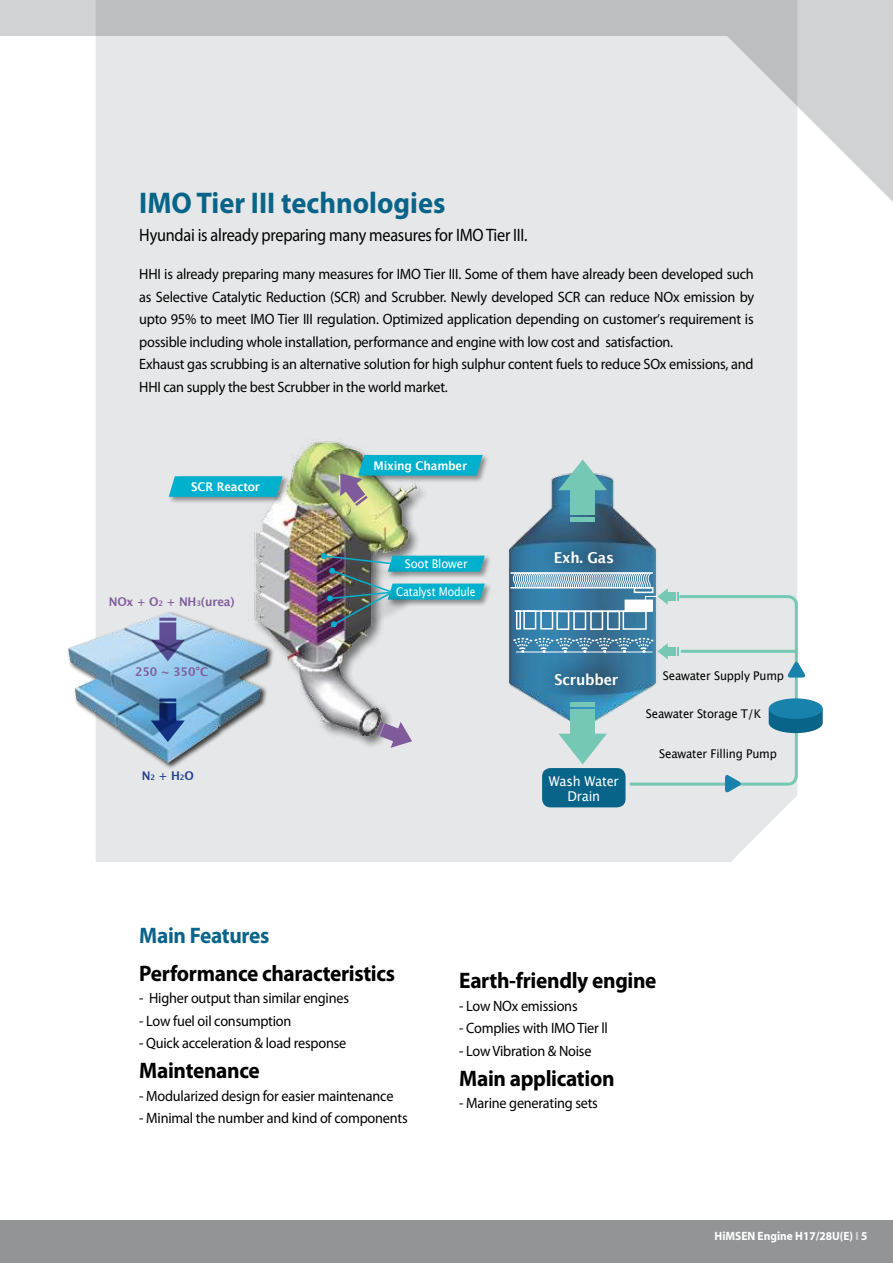
<style>
.page{position:relative;width:893px;height:1263px;background:#fff}
.page>*{position:absolute;margin:0;border:0;box-sizing:border-box;transform-origin:0 0}
.t1{font:700 30px "Myriad Pro";color:#086488;scale:.95 1}
.t2{font:700 22.5px "Myriad Pro";letter-spacing:-.015em;color:#000;scale:.95 1}
.t3{font:700 22.5px "Myriad Pro";letter-spacing:-.015em;color:#086488;scale:.95 1}
.t4{font:18px "Myriad Pro";letter-spacing:-.015em;color:#000;scale:.9 1}
.t5{font:15px/22.5px "Myriad Pro";letter-spacing:-.015em;color:#000;scale:.95 1}
.t6{font:700 15px "Lucida Grande";letter-spacing:-.015em;color:#fff;scale:.95 1}
.t7{font:13.5px/15px "Lucida Grande";letter-spacing:-.015em;color:#fff;text-align:center;scale:.95 1}
.t8{font:12px "Lucida Grande";letter-spacing:-.015em;color:#000;scale:.95 1}
.t9{font:700 12px "Lucida Grande";letter-spacing:-.015em;color:#805b9c;scale:.95 1}
.t10{font:700 12px "Myriad";color:#fff;scale:.95 1}
.t11{font:700 12px "Lucida Grande";letter-spacing:-.015em;color:#fff;scale:.95 1}
.t12{font:12px "Lucida Grande";letter-spacing:-.015em;color:#fff;scale:.88 1}
.t13{font:12px "Lucida Grande";letter-spacing:-.015em;color:#fff;scale:.95 1}
.t14{font:700 12px "Lucida Grande";color:#23408e;scale:.95 1}
.s1{font-size:14.25px}
.s2{font-size:7.5px}
.s3{color:#d1d2d3}
</style>
<div class="page">
<div style="left:96px;top:0;width:701px;height:862px;background:#e6e7e8"></div>
<div style="left:0;top:1220px;width:893px;height:43px;background:#929496"></div>
<svg style="left:0;top:0;width:678px;height:36px;background:#bec0c1"></svg>
<svg style="left:678px;top:0;width:215px;height:202px"></svg>
<img style="left:566px;top:475px;width:71px;height:55px">
<div style="left:534px;top:530px;width:143px;height:74px;background:#000;opacity:.85"></div>
<svg style="left:566px;top:459px;width:41px;height:31px"></svg>
<div style="left:571px;top:484px;width:24px;height:31px;background:#75c8b3"></div>
<div style="left:571px;top:517px;width:24px;height:5px;background:#75c8b3"></div>
<div style="left:542px;top:768px;width:83px;height:39px;background:#086488;border-radius:9px"></div>
<svg style="left:542px;top:572px;width:281px;height:222px"></svg>
<div style="left:253px;top:439px;width:313px;height:333px;background:#000;opacity:.5"></div>
<img style="left:253px;top:438px;width:188px;height:311px">
<div style="left:66px;top:611px;width:215px;height:165px;background:#000;opacity:.75"></div>
<img style="left:68px;top:612px;width:200px;height:151px">
<div style="left:167px;top:475px;width:129px;height:35px;background:#000;opacity:.4"></div>
<svg style="left:169px;top:476px;width:114px;height:21px;background:#0eb2cc"></svg>
<div style="left:356px;top:453px;width:140px;height:36px;background:#000;opacity:.4"></div>
<div style="left:386px;top:554px;width:113px;height:31px;background:#000;opacity:.4"></div>
<div style="left:386px;top:582px;width:113px;height:31px;background:#000;opacity:.4"></div>
<div style="left:333px;top:591px;width:90px;height:61px;background:#000;opacity:.5"></div>
<img style="left:321px;top:553px;width:164px;height:74px">
<div style="left:341px;top:477px;width:26px;height:39px;background:#000;opacity:.5"></div>
<svg style="left:338px;top:455px;width:145px;height:51px"></svg>
<svg style="left:376px;top:722px;width:36px;height:26px"></svg>
<svg style="left:151px;top:698px;width:34px;height:44px"></svg>
<svg style="left:151px;top:618px;width:34px;height:43px"></svg>
<h1 class="t1" style="left:139px;top:184px;width:324px">IMO Tier III technologies</h1>
<p class="t4" style="left:139px;top:224px;width:433px">Hyundai is already preparing many measures for IMO Tier III.</p>
<p class="t5" style="left:139px;top:263px;width:649px">HHI is already preparing many measures for IMO Tier III. Some of them have already been developed such as Selective Catalytic Reduction (SCR) and Scrubber. Newly developed SCR can reduce NOx emission by upto 95% to meet IMO Tier III regulation. Optimized application depending on customer<span class="s1">’</span>s requirement is possible including whole installation, performance and engine with low cost and satisfaction.<br>Exhaust gas scrubbing is an alternative solution for high sulphur content fuels to reduce SOx emissions, and HHI can supply the best Scrubber in the world market.</p>
<p class="t11" style="left:191px;top:479px;width:74px">SCR Reactor</p>
<p class="t9" style="left:109px;top:594px;width:134px">NOx + O<span class="s2">2</span> + NH<span class="s2">3</span>(urea)</p>
<p class="t9" style="left:135px;top:665px;width:78px">250 ~ 350°C</p>
<p class="t14" style="left:142px;top:769px;width:56px">N<span class="s2">2</span> + H<span class="s2">2</span>O</p>
<p class="t11" style="left:373px;top:459px;width:100px">Mixing Chamber</p>
<p class="t13" style="left:405px;top:557px;width:68px">Soot Blower</p>
<p class="t12" style="left:396px;top:584px;width:92px">Catalyst Module</p>
<p class="t6" style="left:554px;top:548px;width:65px">Exh. Gas</p>
<p class="t6" style="left:554px;top:670px;width:69px">Scrubber</p>
<p class="t7" style="left:549px;top:773px;width:75px">Wash Water<br>Drain</p>
<p class="t8" style="left:663px;top:668px;width:129px">Seawater Supply Pump</p>
<p class="t8" style="left:646px;top:707px;width:123px">Seawater Storage T/K</p>
<p class="t8" style="left:659px;top:747px;width:125px">Seawater Filling Pump</p>
<h2 class="t3" style="left:139px;top:921px;width:139px">Main Features</h2>
<h2 class="t2" style="left:139px;top:958px;width:271px">Performance characteristics</h2>
<p class="t5" style="left:139px;top:987px;width:222px">- Higher output than similar engines</p>
<p class="t5" style="left:139px;top:1009px;width:162px">- Low fuel oil consumption</p>
<p class="t5" style="left:139px;top:1032px;width:219px">- Quick acceleration &amp; load response</p>
<h2 class="t2" style="left:139px;top:1056px;width:128px">Maintenance</h2>
<p class="t5" style="left:139px;top:1084px;width:269px">- Modularized design for easier maintenance</p>
<p class="t5" style="left:139px;top:1107px;width:284px">- Minimal the number and kind of components</p>
<h2 class="t2" style="left:459px;top:966px;width:209px">Earth-friendly engine</h2>
<p class="t5" style="left:459px;top:994px;width:126px">- Low NOx emissions</p>
<p class="t5" style="left:459px;top:1017px;width:158px">- Complies with IMO Tier ll</p>
<p class="t5" style="left:459px;top:1039px;width:141px">- Low Vibration &amp; Noise</p>
<h2 class="t2" style="left:459px;top:1063px;width:165px">Main application</h2>
<p class="t5" style="left:459px;top:1092px;width:147px">- Marine generating sets</p>
<p class="t10" style="left:715px;top:1229px;width:162px">HiMSEN Engine H17/28U(E) <span class="s3">I</span> 5</p>
</div>
